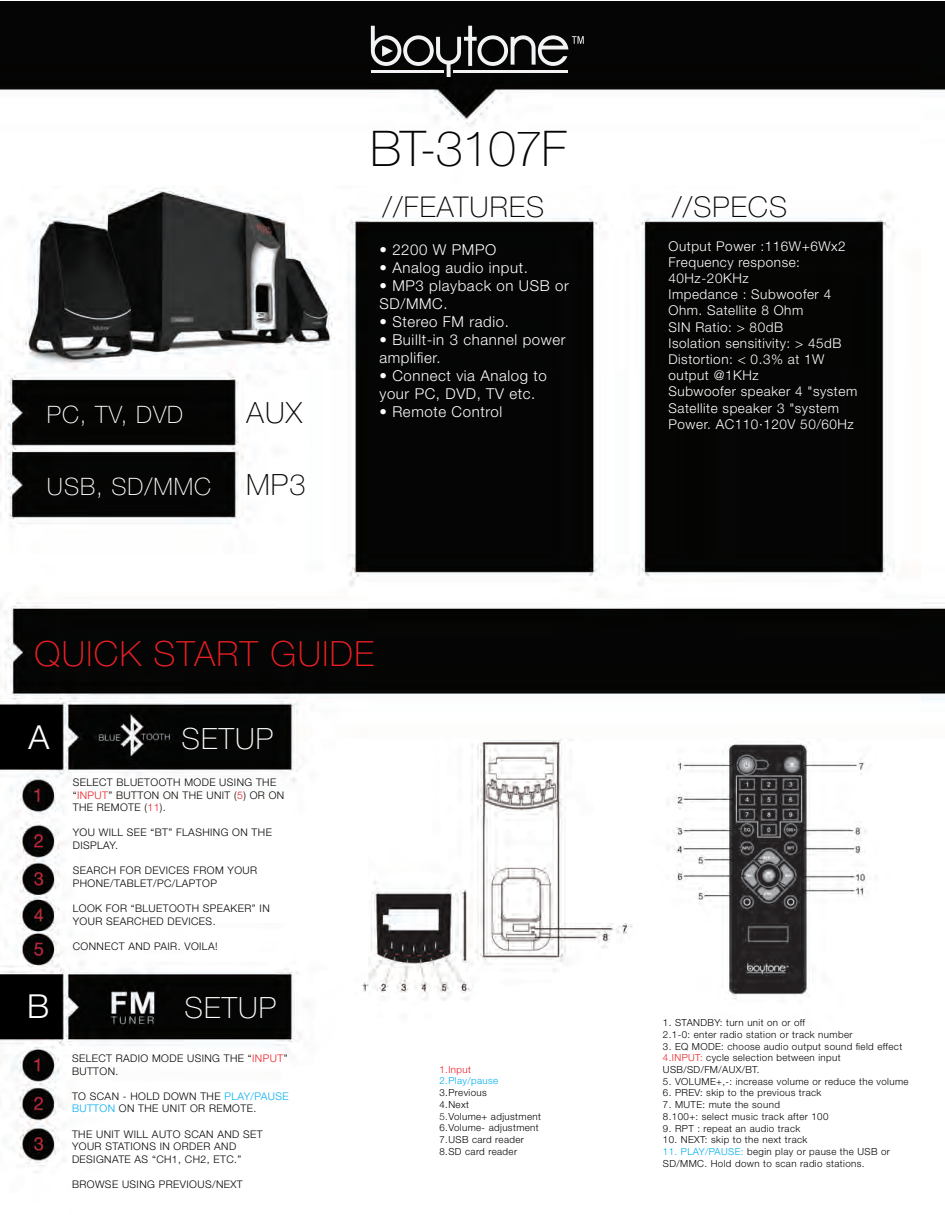
<style>
.page{position:relative;width:945px;height:1215px;background:#fff}
.page>*{position:absolute;margin:0;border:0;box-sizing:border-box;transform-origin:0 0}
.t1{font:100 49.35px "Helvetica Neue LT Std";letter-spacing:-.02em;color:#040503}
.t2{font:100 34.8px "Helvetica Neue LT Std";letter-spacing:.04em;color:#ee1f23}
.t3{font:300 33.15px "Helvetica Neue LT Std";color:#fff}
.t4{font:100 29.25px "Helvetica Neue LT Std";letter-spacing:.04em;color:#fff}
.t5{font:100 29.25px "Helvetica Neue LT Std";color:#050504}
.t6{font:100 28.65px "Helvetica Neue LT Std";letter-spacing:.04em;color:#040503}
.t7{font:100 24px "Helvetica Neue LT Std";letter-spacing:.04em;color:#fff}
.t8{font:300 15px/18px "Helvetica Neue LT Std";letter-spacing:.04em;color:#fff}
.t9{font:300 13.5px/16.2px "Helvetica Neue LT Std";letter-spacing:.04em;color:#fff}
.t10{font:300 10.5px/12.6px "Helvetica Neue LT Std";letter-spacing:.04em;color:#050504}
.t11{font:300 9.75px/11.7px "Helvetica Neue LT Std";letter-spacing:.04em;color:#050504}
.t12{font:300 9.75px "Helvetica Neue LT Std";letter-spacing:.04em;color:#00aeef}
.t13{font:300 9.75px "Helvetica Neue LT Std";letter-spacing:.04em;color:#ee1d23}
.s1{font-size:29.25px;color:#050504}
.s2{color:#ee1d23}
.s3{color:#ee1f23}
.s4{color:#00aeef}
.s5{color:#231f20}
</style>
<div class="page">
<img style="left:0;top:2px;width:945px;height:1171px">
<svg style="left:371px;top:26px;width:213px;height:51px"></svg>
<hr style="left:371px;top:70px;width:72px;height:2px;background:#f2f3f4">
<hr style="left:454px;top:70px;width:114px;height:2px;background:#f2f3f4">
<h3 class="t7" style="left:47px;top:401px;width:138px">PC, TV, DVD</h3>
<h3 class="t5" style="left:247px;top:395px;width:57px">AUX</h3>
<h3 class="t7" style="left:47px;top:473px;width:260px">USB, SD/MMC <span class="s1">MP3</span></h3>
<h1 class="t1" style="left:370px;top:120px;width:198px">BT-3107F</h1>
<h3 class="t6" style="left:382px;top:190px;width:163px">//FEATURES</h3>
<h3 class="t6" style="left:672px;top:191px;width:117px">//SPECS</h3>
<h3 class="t8" style="left:380px;top:241px;width:118px">• 2200 W PMPO</h3>
<h3 class="t8" style="left:380px;top:259px;width:150px">• Analog audio input.</h3>
<h3 class="t8" style="left:380px;top:277px;width:191px">• MP3 playback on USB or<br>SD/MMC.</h3>
<h3 class="t8" style="left:380px;top:313px;width:131px">• Stereo FM radio.</h3>
<h3 class="t8" style="left:380px;top:331px;width:188px">• Buillt-in 3 channel power amplifier.</h3>
<h3 class="t8" style="left:380px;top:367px;width:169px">• Connect via Analog to your PC, DVD, TV etc.</h3>
<h3 class="t8" style="left:380px;top:403px;width:124px">• Remote Control</h3>
<p class="t9" style="left:669px;top:237px;width:190px">Output Power :116W+6Wx2<br>Frequency response:<br>40Hz-20KHz<br>Impedance : Subwoofer 4<br>Ohm. Satellite 8 Ohm<br>SIN Ratio: &gt; 80dB<br>Isolation sensitivity: &gt; 45dB<br>Distortion: &lt; 0.3% at 1W output @1KHz<br>Subwoofer speaker 4 "system<br>Satellite speaker 3 "system<br>Power. AC110·120V 50/60Hz</p>
<h2 class="t2" style="left:34px;top:634px;width:341px">QUICK START GUIDE</h2>
<h3 class="t3" style="left:28px;top:716px;width:22px">A</h3>
<h3 class="t3" style="left:27px;top:986px;width:24px">B</h3>
<h3 class="t4" style="left:182px;top:721px;width:93px">SETUP</h3>
<p class="t10" style="left:73px;top:776px;width:213px">SELECT BLUETOOTH MODE USING THE “<span class="s2">INPUT</span>” BUTTON ON THE UNIT (<span class="s3">5</span>) OR ON<br>THE REMOTE (<span class="s3">11</span>).</p>
<p class="t10" style="left:73px;top:826px;width:201px">YOU WILL SEE “BT” FLASHING ON THE<br>DISPLAY.</p>
<p class="t10" style="left:73px;top:864px;width:186px">SEARCH FOR DEVICES FROM YOUR<br>PHONE/TABLET/PC/LAPTOP</p>
<p class="t10" style="left:73px;top:902px;width:198px">LOOK FOR “BLUETOOTH SPEAKER” IN<br>YOUR SEARCHED DEVICES.</p>
<p class="t10" style="left:73px;top:940px;width:146px">CONNECT AND PAIR. VOILA!</p>
<h3 class="t4" style="left:184px;top:991px;width:93px">SETUP</h3>
<p class="t10" style="left:72px;top:1052px;width:217px">SELECT RADIO MODE USING THE “<span class="s2">INPUT</span>”<br>BUTTON.</p>
<p class="t10" style="left:72px;top:1090px;width:218px">TO SCAN - HOLD DOWN THE <span class="s4">PLAY/PAUSE<br>BUTTON</span> ON THE UNIT OR REMOTE.</p>
<p class="t10" style="left:72px;top:1127px;width:192px">THE UNIT WILL AUTO SCAN AND SET<br>YOUR STATIONS IN ORDER AND<br>DESIGNATE AS “CH1, CH2, ETC.”</p>
<p class="t10" style="left:72px;top:1178px;width:172px">BROWSE USING PREVIOUS/NEXT</p>
<p class="t13" style="left:440px;top:1063px;width:33px">1.Input</p>
<p class="t12" style="left:440px;top:1075px;width:60px">2.Play/pause</p>
<p class="t11" style="left:440px;top:1087px;width:103px">3.Previous<br>4.Next<br><span class="s5">5.</span>Volume+ adjustment<br>6.Volume- adjustment<br>7.USB card reader<br>8.SD card reader</p>
<p class="t11" style="left:663px;top:1017px;width:191px">1. STANDBY: turn unit on or off<br>2.1-0: enter radio station or track number</p>
<p class="t11" style="left:663px;top:1040px;width:241px">3. EQ MODE: choose audio output sound field effect<br><span class="s3">4.INPUT:</span> cycle selection between input<br>USB/SD/FM/AUX/BT.</p>
<p class="t11" style="left:663px;top:1075px;width:247px">5. VOLUME+,-: increase volume or reduce the volume</p>
<p class="t11" style="left:663px;top:1087px;width:160px">6. PREV: skip to the previous track</p>
<p class="t11" style="left:663px;top:1099px;width:167px">7. MUTE: mute the sound<br>8.100+: select music track after 100</p>
<p class="t11" style="left:663px;top:1122px;width:139px">9. RPT : repeat an audio track</p>
<p class="t11" style="left:663px;top:1134px;width:146px">10. NEXT: skip to the next track</p>
<p class="t11" style="left:663px;top:1145px;width:228px"><span class="s4">11. PLAY/PAUSE:</span> begin play or pause the USB or<br>SD/MMC. Hold down to scan radio stations.</p>
</div>
